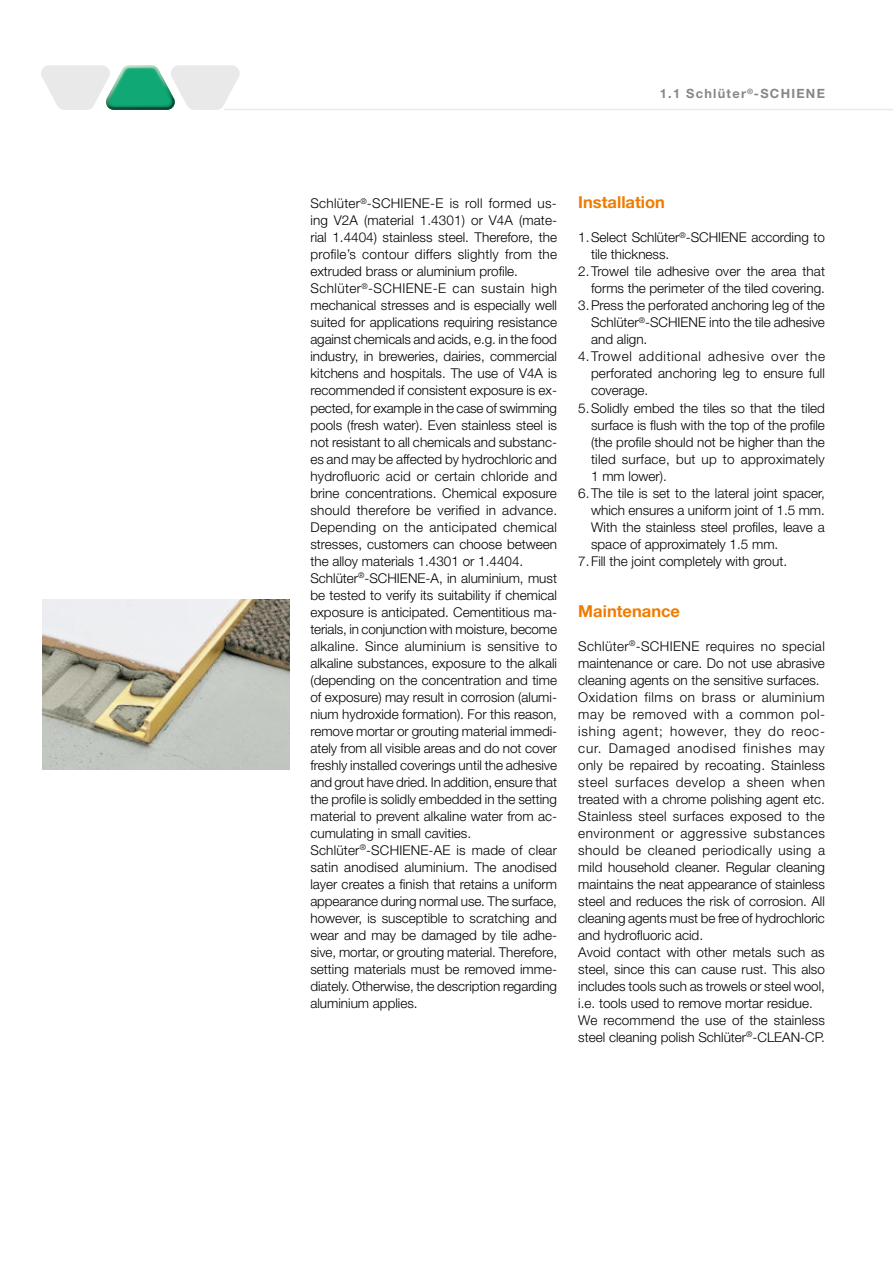
<style>
.page{position:relative;width:893px;height:1263px;background:#fff}
.page>*{position:absolute;margin:0;border:0;box-sizing:border-box;transform-origin:0 0}
.t1{font:700 16.5px "Helvetica Neue LT Pro";color:#ef7c00}
.t2{font:300 13.5px/17px "Helvetica Neue LT Pro";color:#000}
.t3{font:300 13.5px "Helvetica Neue LT Pro";letter-spacing:.05em;color:#000}
.t4{font:300 13.5px "Helvetica Neue LT Pro";letter-spacing:.02em;color:#000}
.t5{font:700 12.75px "Helvetica Neue LT Pro";letter-spacing:.1em;color:#868786}
</style>
<div class="page">
<hr style="left:224px;top:109px;width:669px;height:1px;background:#e9e9e9">
<svg style="left:41px;top:65px;width:199px;height:45px"></svg>
<img style="left:43px;top:600px;width:246px;height:170px">
<p class="t5" style="left:660px;top:86px;width:167px">1.1 Schlüter<sup>®</sup>-SCHIENE</p>
<p class="t2" style="left:310px;top:195px;width:248px">Schlüter<sup>®</sup>-SCHIENE-E is roll formed us&shy;ing V2A (material 1.4301) or V4A (mate&shy;rial 1.4404) stainless steel. Therefore, the profile’s contour differs slightly from the extruded brass or aluminium profile.<br>Schlüter<sup>®</sup>-SCHIENE-E can sustain high mechanical stresses and is especially well suited for applications requiring resistance against chemicals and acids, e.g. in the food industry, in breweries, dairies, commercial kitchens and hospitals. The use of V4A is recommended if consistent exposure is ex&shy;pected, for example in the case of swimming pools (fresh water). Even stainless steel is not resistant to all chemicals and substanc&shy;es and may be affected by hydrochloric and hydrofluoric acid or certain chloride and brine concentrations. Chemical exposure should therefore be verified in advance.<br>Depending on the anticipated chemical stresses, customers can choose between the alloy materials 1.4301 or 1.4404.<br>Schlüter<sup>®</sup>-SCHIENE-A, in aluminium, must be tested to verify its suitability if chemical exposure is anticipated. Cementitious ma&shy;terials, in conjunction with moisture, become alkaline. Since aluminium is sensitive to alkaline substances, exposure to the alkali (depending on the concentration and time of exposure) may result in corrosion (alumi&shy;nium hydroxide formation). For this reason, remove mortar or grouting material immedi&shy;ately from all visible areas and do not cover freshly installed coverings until the adhesive and grout have dried. In addition, ensure that the profile is solidly embedded in the setting material to prevent alkaline water from ac&shy;cumulating in small cavities.<br>Schlüter<sup>®</sup>-SCHIENE-AE is made of clear satin anodised aluminium. The anodised layer creates a finish that retains a uniform appearance during normal use. The surface, however, is susceptible to scratching and wear and may be damaged by tile adhe&shy;sive, mortar, or grouting material. Therefore, setting materials must be removed imme&shy;diately. Otherwise, the description regarding aluminium applies.</p>
<p class="t1" style="left:578px;top:192px;width:88px">Installation</p>
<p class="t2" style="left:578px;top:229px;width:248px">1.Select Schlüter<sup>®</sup>-SCHIENE according to</p>
<p class="t2" style="left:591px;top:246px;width:80px">tile thickness.</p>
<p class="t2" style="left:578px;top:263px;width:248px">2.Trowel tile adhesive over the area that</p>
<p class="t2" style="left:591px;top:280px;width:235px">forms the perimeter of the tiled covering.</p>
<p class="t2" style="left:578px;top:297px;width:248px">3.Press the perforated anchoring leg of the</p>
<p class="t2" style="left:591px;top:314px;width:235px">Schlüter<sup>®</sup>-SCHIENE into the tile adhesive</p>
<p class="t2" style="left:591px;top:331px;width:58px">and align.</p>
<p class="t3" style="left:578px;top:348px;width:248px">4.Trowel additional adhesive over the</p>
<p class="t2" style="left:591px;top:365px;width:235px">perforated anchoring leg to ensure full</p>
<p class="t2" style="left:591px;top:382px;width:59px">coverage.</p>
<p class="t2" style="left:578px;top:399px;width:248px">5.Solidly embed the tiles so that the tiled</p>
<p class="t2" style="left:591px;top:416px;width:235px">surface is flush with the top of the profile</p>
<p class="t2" style="left:591px;top:433px;width:235px">(the profile should not be higher than the</p>
<p class="t4" style="left:591px;top:450px;width:235px">tiled surface, but up to approximately</p>
<p class="t2" style="left:591px;top:467px;width:77px">1 mm lower).</p>
<p class="t2" style="left:578px;top:484px;width:248px">6.The tile is set to the lateral joint spacer,</p>
<p class="t2" style="left:591px;top:501px;width:235px">which ensures a uniform joint of 1.5 mm.</p>
<p class="t2" style="left:591px;top:518px;width:235px">With the stainless steel profiles, leave a</p>
<p class="t2" style="left:591px;top:535px;width:189px">space of approximately 1.5 mm.</p>
<p class="t2" style="left:578px;top:552px;width:210px">7.Fill the joint completely with grout.</p>
<p class="t1" style="left:578px;top:600px;width:103px">Maintenance</p>
<p class="t2" style="left:578px;top:637px;width:248px">Schlüter<sup>®</sup>-SCHIENE requires no special maintenance or care. Do not use abrasive cleaning agents on the sensitive surfaces.<br>Oxidation films on brass or aluminium may be removed with a common pol&shy;ishing agent; however, they do reoc&shy;cur. Damaged anodised finishes may only be repaired by recoating. Stainless steel surfaces develop a sheen when treated with a chrome polishing agent etc.<br>Stainless steel surfaces exposed to the environment or aggressive substances should be cleaned periodically using a mild household cleaner. Regular cleaning maintains the neat appearance of stainless steel and reduces the risk of corrosion. All cleaning agents must be free of hydrochloric and hydrofluoric acid.<br>Avoid contact with other metals such as steel, since this can cause rust. This also includes tools such as trowels or steel wool, i.e. tools used to remove mortar residue.<br>We recommend the use of the stainless steel cleaning polish Schlüter<sup>®</sup>-CLEAN-CP.</p>
</div>
